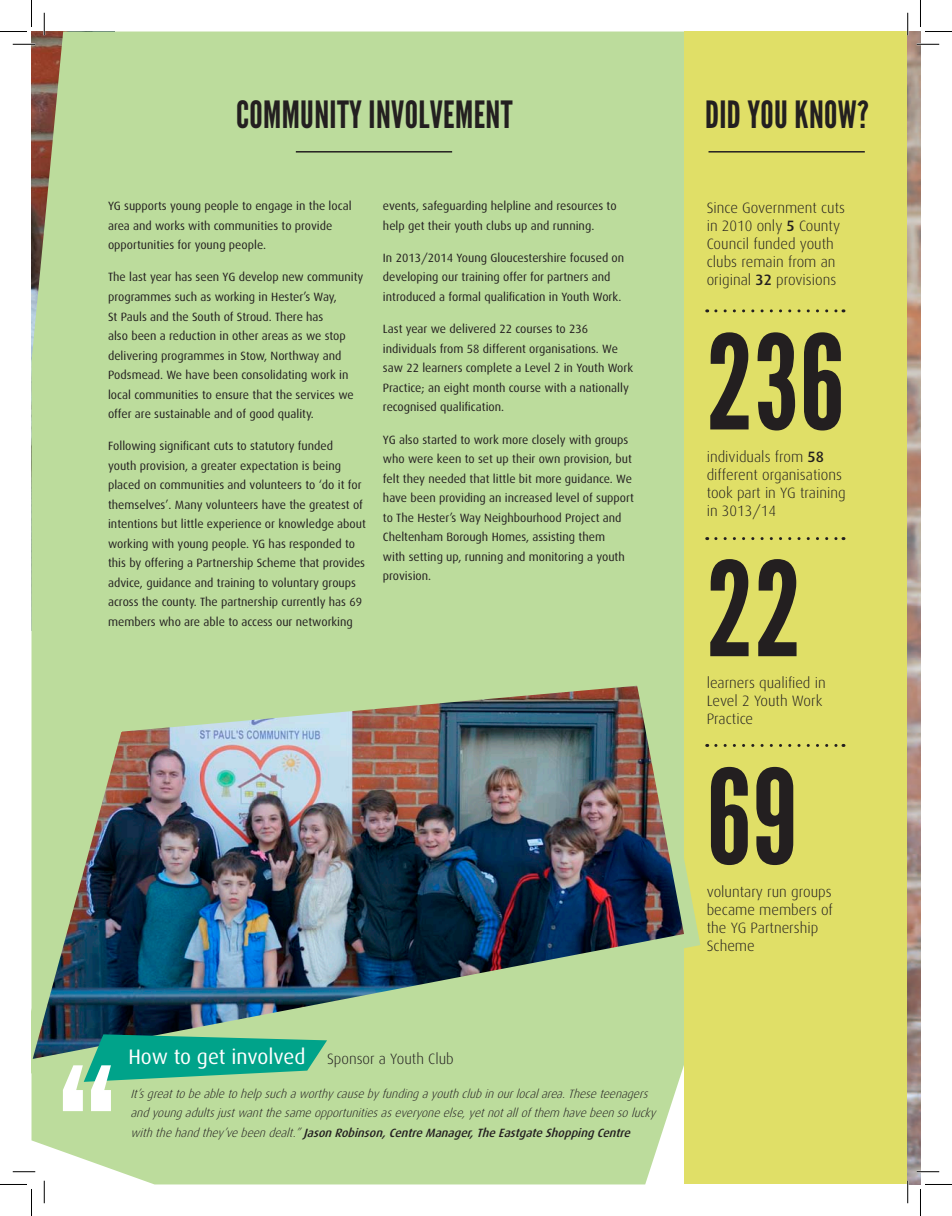
<style>
.page{position:relative;width:952px;height:1216px;background:#fff}
.page>*{position:absolute;margin:0;border:0;box-sizing:border-box;transform-origin:0 0}
.t1{font:189.75px "League Gothic";color:#fff}
.t2{font:130.65px "League Gothic";letter-spacing:.01em;color:#231f20}
.t3{font:37.5px "League Gothic";letter-spacing:.01em;color:#231f20}
.t4{font:21px "Dax";letter-spacing:-.005em;color:#fff}
.t5{font:300 15px/18px "Dax";color:#231f20}
.t6{font:12px/19.5px "Dax";color:#231f20}
.t7{font:italic 300 12px/19.5px "Dax";color:#231f20}
.s1{font-weight:500}
</style>
<div class="page">
<div style="left:31px;top:31px;width:653px;height:1153px;background:#bcdc9c"></div>
<div style="left:684px;top:31px;width:236px;height:1153px;background:#e0df67"></div>
<img style="left:32px;top:663px;width:676px;height:422px">
<img style="left:907px;top:31px;width:13px;height:1153px">
<svg style="left:716px;top:309px;width:128px;height:3px"></svg>
<svg style="left:716px;top:537px;width:128px;height:3px"></svg>
<svg style="left:716px;top:744px;width:128px;height:3px"></svg>
<svg style="left:84px;top:1034px;width:243px;height:47px;background:#29ac8c"></svg>
<hr style="left:296px;top:151px;width:156px;height:1px;background:#231f20">
<hr style="left:708px;top:151px;width:157px;height:1px;background:#231f20">
<hr style="left:13px;top:43px;width:22px;height:2px;background:#fff">
<hr style="left:916px;top:43px;width:23px;height:2px;background:#fff">
<hr style="left:13px;top:1170px;width:22px;height:2px;background:#fff">
<hr style="left:916px;top:1170px;width:23px;height:2px;background:#fff">
<hr style="left:43px;top:13px;width:2px;height:22px;background:#fff">
<hr style="left:43px;top:1180px;width:2px;height:23px;background:#fff">
<hr style="left:906px;top:13px;width:2px;height:22px;background:#fff">
<hr style="left:906px;top:1180px;width:2px;height:23px;background:#fff">
<svg style="left:13px;top:44px;width:22px;height:1px"></svg>
<svg style="left:916px;top:44px;width:23px;height:1px"></svg>
<svg style="left:13px;top:1171px;width:22px;height:1px"></svg>
<svg style="left:916px;top:1171px;width:23px;height:1px"></svg>
<svg style="left:44px;top:13px;width:1px;height:22px"></svg>
<svg style="left:44px;top:1180px;width:1px;height:23px"></svg>
<svg style="left:907px;top:13px;width:1px;height:22px"></svg>
<svg style="left:907px;top:1180px;width:1px;height:23px"></svg>
<svg style="left:0;top:0;width:32px;height:32px"></svg>
<svg style="left:0;top:1184px;width:32px;height:31px"></svg>
<svg style="left:920px;top:0;width:32px;height:32px"></svg>
<svg style="left:920px;top:1184px;width:32px;height:31px"></svg>
<h3 class="t3" style="left:236px;top:93px;width:278px">COMMUNITY INVOLVEMENT</h3>
<p class="t6" style="left:108px;top:196px;width:245px">YG supports young people to engage in the local area and works with communities to provide opportunities for young people.</p>
<p class="t6" style="left:108px;top:268px;width:257px">The last year has seen YG develop new community programmes such as working in Hester’s Way,<br>St Pauls and the South of Stroud. There has<br>also been a reduction in other areas as we stop delivering programmes in Stow, Northway and Podsmead. We have been consolidating work in local communities to ensure that the services we offer are sustainable and of good quality.</p>
<p class="t6" style="left:108px;top:436px;width:259px">Following significant cuts to statutory funded<br>youth provision, a greater expectation is being placed on communities and volunteers to ‘do it for themselves’. Many volunteers have the greatest of intentions but little experience or knowledge about working with young people. YG has responded to this by offering a Partnership Scheme that provides advice, guidance and training to voluntary groups across the county. The partnership currently has 69 members who are able to access our networking</p>
<p class="t6" style="left:383px;top:196px;width:235px">events, safeguarding helpline and resources to help get their youth clubs up and running.</p>
<p class="t6" style="left:383px;top:248px;width:243px">In 2013/2014 Young Gloucestershire focused on developing our training offer for partners and introduced a formal qualification in Youth Work.</p>
<p class="t6" style="left:383px;top:319px;width:252px">Last year we delivered 22 courses to 236 individuals from 58 different organisations. We saw 22 learners complete a Level 2 in Youth Work Practice; an eight month course with a nationally recognised qualification.</p>
<p class="t6" style="left:383px;top:430px;width:252px">YG also started to work more closely with groups who were keen to set up their own provision, but felt they needed that little bit more guidance. We have been providing an increased level of support to The Hester’s Way Neighbourhood Project and Cheltenham Borough Homes, assisting them<br>with setting up, running and monitoring a youth provision.</p>
<h1 class="t1" style="left:58px;top:1028px;width:59px">“</h1>
<h3 class="t4" style="left:128px;top:1045px;width:179px">How to get involved</h3>
<p class="t5" style="left:327px;top:1049px;width:128px">Sponsor a Youth Club</p>
<p class="t7" style="left:130px;top:1083px;width:530px">It’sgreattobeabletohelpsuchaworthycausebyfundingayouthclubinourlocalarea.Theseteenagers andyoungadultsjustwantthesameopportunitiesaseveryoneelse,yetnotallofthem havebeensolucky withthehandthey’vebeendealt.”<span class="s1">JasonRobinson,CentreManager,TheEastgateShoppingCentre</span></p>
<h3 class="t3" style="left:705px;top:93px;width:165px">DID YOU KNOW?</h3>
<p class="t5" style="left:706px;top:198px;width:140px">Since Government cuts in 2010 only <span class="s1">5</span> County<br>Council funded youth clubs remain from an original <span class="s1">32</span> provisions</p>
<h2 class="t2" style="left:706px;top:308px;width:139px">236</h2>
<p class="t5" style="left:706px;top:448px;width:140px">individuals from <span class="s1">58 </span>different organisations took part in YG training in 3013/14</p>
<h2 class="t2" style="left:706px;top:534px;width:96px">22</h2>
<p class="t5" style="left:706px;top:673px;width:120px">learners qualified in<br>Level 2 Youth Work<br>Practice</p>
<h2 class="t2" style="left:706px;top:742px;width:92px">69</h2>
<p class="t5" style="left:706px;top:882px;width:128px">voluntary run groups became members of the YG Partnership<br>Scheme</p>
</div>
